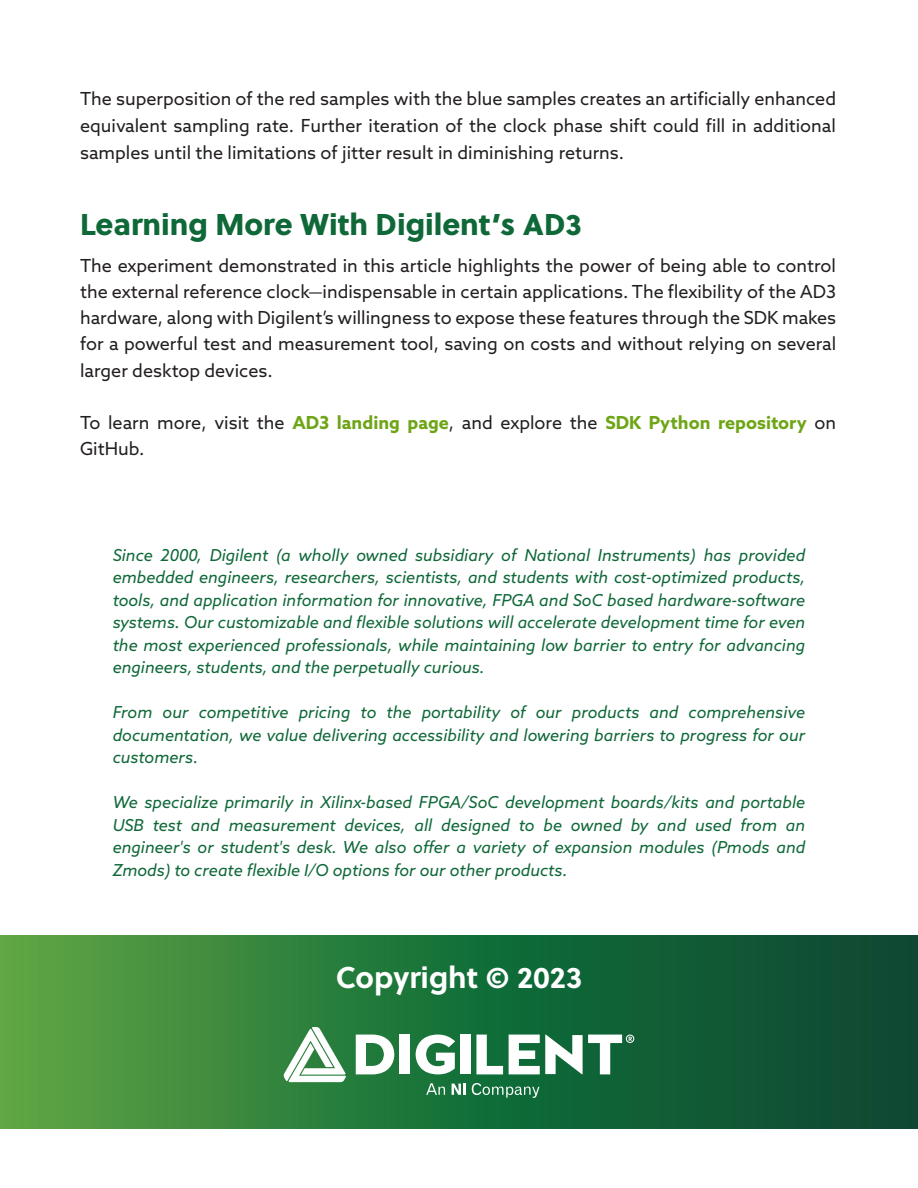
<style>
.page{position:relative;width:918px;height:1188px;background:#fff}
.page>*{position:absolute;margin:0;border:0;box-sizing:border-box;transform-origin:0 0}
.t1{font:30px "Soleil Xb";color:#0f6838}
.t2{font:700 30px "Soleil";color:#fff}
.t3{font:18px/26.2px "Azo Sans";color:#231f20;text-align:justify}
.t4{font:italic 16.5px/22.5px "Azo Sans";color:#0f6838;text-align:justify}
.s1{font-weight:700;color:#6ea516}
</style>
<div class="page">
<svg style="left:0;top:935px;width:918px;height:194px;background:#27733a"></svg>
<svg style="left:426px;top:1083px;width:19px;height:12px"></svg>
<svg style="left:452px;top:1084px;width:14px;height:11px"></svg>
<svg style="left:472px;top:1083px;width:67px;height:15px"></svg>
<svg style="left:356px;top:1035px;width:38px;height:39px"></svg>
<div style="left:400px;top:1035px;width:10px;height:39px;background:#fff"></div>
<svg style="left:416px;top:1035px;width:39px;height:39px"></svg>
<div style="left:461px;top:1035px;width:10px;height:39px;background:#fff"></div>
<svg style="left:476px;top:1035px;width:27px;height:39px"></svg>
<svg style="left:509px;top:1035px;width:125px;height:39px"></svg>
<svg style="left:284px;top:1027px;width:62px;height:55px"></svg>
<p class="t3" style="left:80px;top:84px;width:758px;line-height:27px">The superposition of the red samples with the blue samples creates an artificially enhanced equivalent sampling rate. Further iteration of the clock phase shift could fill in additional samples until the limitations of jitter result in diminishing returns.</p>
<h1 class="t1" style="left:80px;top:200px;width:503px">Learning More With Digilent’s AD3</h1>
<p class="t3" style="left:80px;top:252px;width:758px">The experiment demonstrated in this article highlights the power of being able to control the external reference clock—indispensable in certain applications. The flexibility of the AD3 hardware, along with Digilent’s willingness to expose these features through the SDK makes for a powerful test and measurement tool, saving on costs and without relying on several larger desktop devices.</p>
<p class="t3" style="left:80px;top:409px;width:758px">To learn more, visit the <span class="s1">AD3 landing page</span>, and explore the <span class="s1">SDK Python repository</span> on<br>GitHub.</p>
<p class="t4" style="left:113px;top:543px;width:694px">Since 2000, Digilent (a wholly owned subsidiary of National Instruments) has provided embedded engineers, researchers, scientists, and students with cost-optimized products, tools, and application information for innovative, FPGA and SoC based hardware-software systems. Our customizable and flexible solutions will accelerate development time for even the most experienced professionals, while maintaining low barrier to entry for advancing engineers, students, and the perpetually curious.</p>
<p class="t4" style="left:113px;top:701px;width:694px">From our competitive pricing to the portability of our products and comprehensive documentation, we value delivering accessibility and lowering barriers to progress for our customers.</p>
<p class="t4" style="left:113px;top:791px;width:694px">We specialize primarily in Xilinx-based FPGA/SoC development boards/kits and portable USB test and measurement devices, all designed to be owned by and used from an engineer's or student's desk. We also offer a variety of expansion modules (Pmods and Zmods) to create flexible I/O options for our other products.</p>
<h1 class="t2" style="left:336px;top:955px;width:248px">Copyright © 2023</h1>
</div>
